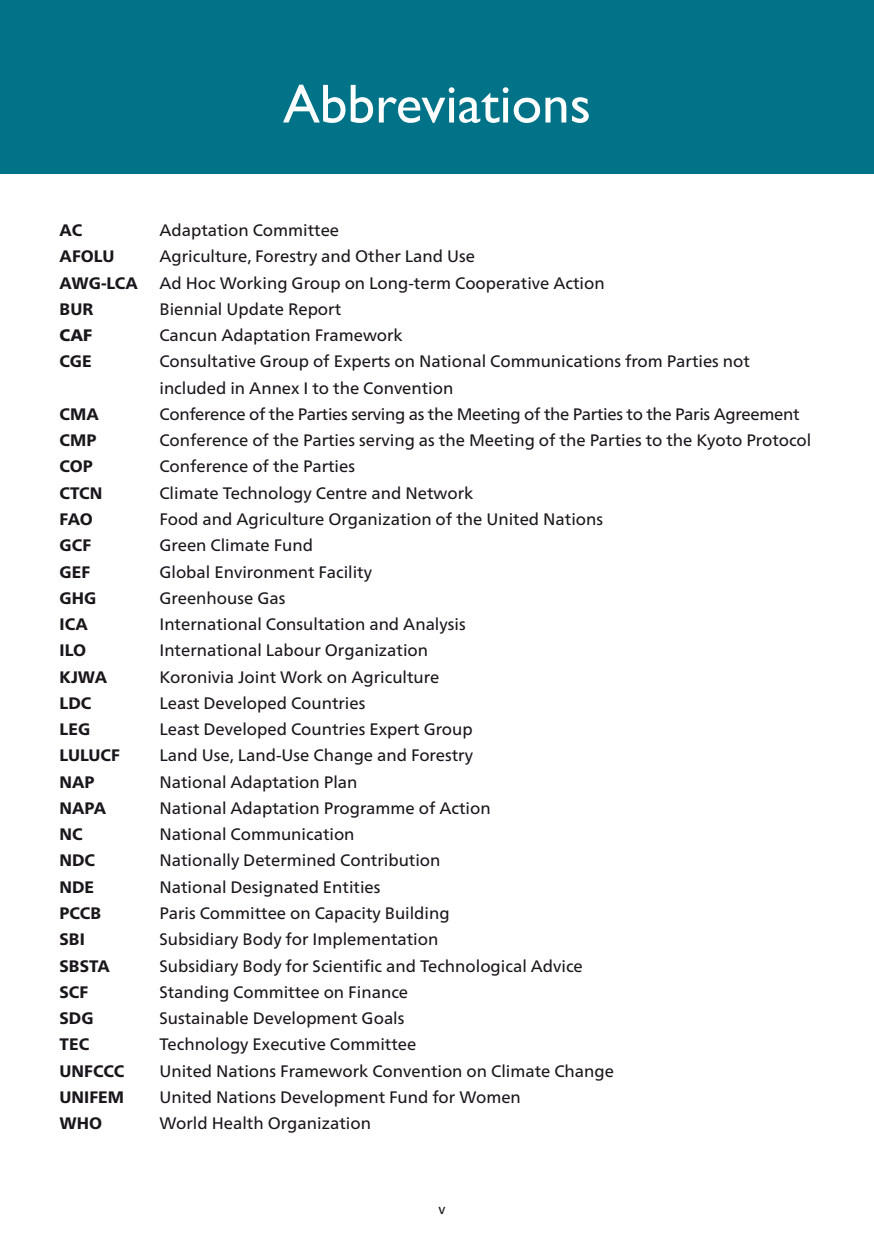
<style>
.page{position:relative;width:874px;height:1241px;background:#fff}
.page>*{position:absolute;margin:0;border:0;box-sizing:border-box;transform-origin:0 0}
.t1{font:55.12px "Gill Sans";color:#fff}
.t2{font:16.62px/26.2px "Frutiger Neue LTCYR";color:#1a171c}
.t3{font:800 16.62px "Frutiger Neue LTCYR";color:#1a171c}
.t4{font:16.62px "Frutiger Neue LTCYR";letter-spacing:-.02em;color:#1a171c}
.t5{font:900 16.62px "Frutiger Neue LTCYR";color:#1a171c}
.t6{font:14px "Frutiger LT Std";color:#1a171c}
</style>
<div class="page">
<div style="left:0;top:0;width:873px;height:174px;background:#007388"></div>
<h1 class="t1" style="left:283px;top:72px;width:309px">Abbreviations</h1>
<p class="t3" style="left:60px;top:220px;width:24px">AC</p>
<p class="t2" style="left:159px;top:217px;width:181px">Adaptation Committee</p>
<p class="t3" style="left:60px;top:246px;width:56px">AFOLU</p>
<p class="t2" style="left:159px;top:243px;width:317px">Agriculture, Forestry and Other Land Use</p>
<p class="t3" style="left:60px;top:273px;width:80px">AWG-LCA</p>
<p class="t2" style="left:159px;top:269px;width:446px">Ad Hoc Working Group on Long-term Cooperative Action</p>
<p class="t3" style="left:60px;top:299px;width:35px">BUR</p>
<p class="t2" style="left:159px;top:296px;width:183px">Biennial Update Report</p>
<p class="t5" style="left:60px;top:325px;width:34px">CAF</p>
<p class="t2" style="left:159px;top:322px;width:245px">Cancun Adaptation Framework</p>
<p class="t3" style="left:60px;top:351px;width:34px">CGE</p>
<p class="t2" style="left:159px;top:348px;width:591px">Consultative Group of Experts on National Communications from Parties not included in Annex I to the Convention</p>
<p class="t3" style="left:60px;top:404px;width:41px">CMA</p>
<p class="t4" style="left:159px;top:404px;width:641px">Conference of the Parties serving as the Meeting of the Parties to the Paris Agreement</p>
<p class="t3" style="left:60px;top:430px;width:38px">CMP</p>
<p class="t2" style="left:159px;top:427px;width:653px">Conference of the Parties serving as the Meeting of the Parties to the Kyoto Protocol</p>
<p class="t3" style="left:60px;top:456px;width:35px">COP</p>
<p class="t2" style="left:159px;top:453px;width:197px">Conference of the Parties</p>
<p class="t3" style="left:60px;top:483px;width:44px">CTCN</p>
<p class="t2" style="left:159px;top:479px;width:315px">Climate Technology Centre and Network</p>
<p class="t3" style="left:60px;top:509px;width:35px">FAO</p>
<p class="t2" style="left:159px;top:506px;width:445px">Food and Agriculture Organization of the United Nations</p>
<p class="t3" style="left:60px;top:535px;width:33px">GCF</p>
<p class="t2" style="left:159px;top:532px;width:155px">Green Climate Fund</p>
<p class="t3" style="left:60px;top:561px;width:32px">GEF</p>
<p class="t2" style="left:159px;top:558px;width:214px">Global Environment Facility</p>
<p class="t3" style="left:60px;top:588px;width:38px">GHG</p>
<p class="t2" style="left:159px;top:584px;width:127px">Greenhouse Gas</p>
<p class="t3" style="left:60px;top:614px;width:30px">ICA</p>
<p class="t2" style="left:159px;top:611px;width:307px">International Consultation and Analysis</p>
<p class="t3" style="left:60px;top:640px;width:28px">ILO</p>
<p class="t2" style="left:159px;top:637px;width:270px">International Labour Organization</p>
<p class="t3" style="left:60px;top:666px;width:49px">KJWA</p>
<p class="t2" style="left:159px;top:663px;width:281px">Koronivia Joint Work on Agriculture</p>
<p class="t3" style="left:60px;top:693px;width:33px">LDC</p>
<p class="t2" style="left:159px;top:689px;width:207px">Least Developed Countries</p>
<p class="t3" style="left:60px;top:719px;width:32px">LEG</p>
<p class="t2" style="left:159px;top:716px;width:314px">Least Developed Countries Expert Group</p>
<p class="t3" style="left:60px;top:745px;width:62px">LULUCF</p>
<p class="t2" style="left:159px;top:742px;width:315px">Land Use, Land-Use Change and Forestry</p>
<p class="t3" style="left:60px;top:771px;width:36px">NAP</p>
<p class="t2" style="left:159px;top:768px;width:199px">National Adaptation Plan</p>
<p class="t3" style="left:60px;top:798px;width:48px">NAPA</p>
<p class="t2" style="left:159px;top:794px;width:333px">National Adaptation Programme of Action</p>
<p class="t3" style="left:60px;top:824px;width:25px">NC</p>
<p class="t2" style="left:159px;top:821px;width:196px">National Communication</p>
<p class="t3" style="left:60px;top:850px;width:37px">NDC</p>
<p class="t2" style="left:159px;top:847px;width:282px">Nationally Determined Contribution</p>
<p class="t3" style="left:60px;top:876px;width:36px">NDE</p>
<p class="t2" style="left:159px;top:873px;width:222px">National Designated Entities</p>
<p class="t3" style="left:60px;top:903px;width:43px">PCCB</p>
<p class="t2" style="left:159px;top:899px;width:291px">Paris Committee on Capacity Building</p>
<p class="t3" style="left:60px;top:929px;width:27px">SBI</p>
<p class="t2" style="left:159px;top:926px;width:280px">Subsidiary Body for Implementation</p>
<p class="t3" style="left:60px;top:955px;width:52px">SBSTA</p>
<p class="t2" style="left:159px;top:952px;width:425px">Subsidiary Body for Scientific and Technological Advice</p>
<p class="t3" style="left:60px;top:981px;width:30px">SCF</p>
<p class="t2" style="left:159px;top:978px;width:250px">Standing Committee on Finance</p>
<p class="t3" style="left:60px;top:1008px;width:35px">SDG</p>
<p class="t2" style="left:159px;top:1004px;width:246px">Sustainable Development Goals</p>
<p class="t3" style="left:60px;top:1034px;width:31px">TEC</p>
<p class="t2" style="left:159px;top:1031px;width:258px">Technology Executive Committee</p>
<p class="t3" style="left:60px;top:1060px;width:66px">UNFCCC</p>
<p class="t2" style="left:159px;top:1057px;width:456px">United Nations Framework Convention on Climate Change</p>
<p class="t3" style="left:60px;top:1086px;width:66px">UNIFEM</p>
<p class="t2" style="left:159px;top:1083px;width:363px">United Nations Development Fund for Women</p>
<p class="t3" style="left:60px;top:1113px;width:44px">WHO</p>
<p class="t2" style="left:159px;top:1109px;width:213px">World Health Organization</p>
<p class="t6" style="left:438px;top:1200px;width:8px">v</p>
</div>
